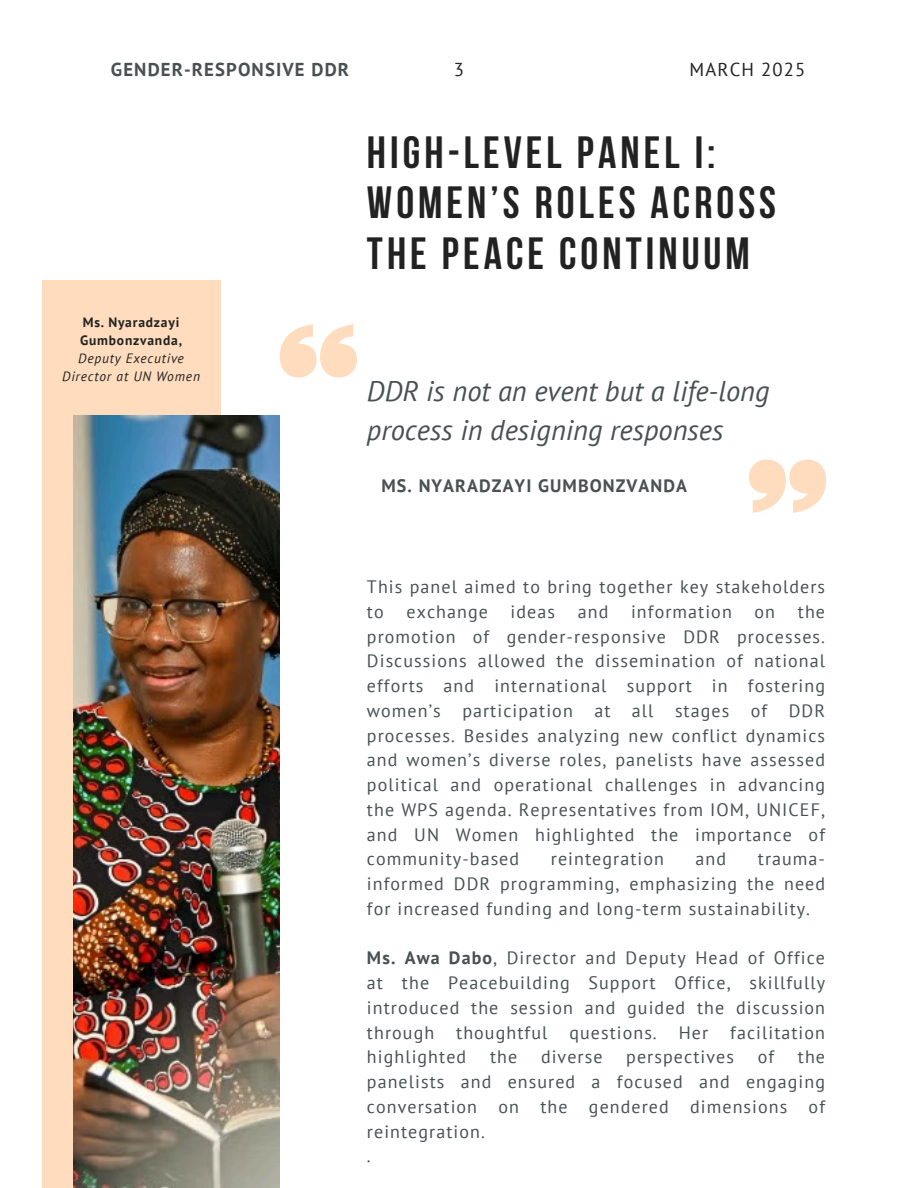
<style>
.page{position:relative;width:918px;height:1188px;background:#fff}
.page>*{position:absolute;margin:0;border:0;box-sizing:border-box;transform-origin:0 0}
.t1{font:700 45px/50.7px "Bebas Neue";letter-spacing:.09em;color:#222}
.t2{font:italic 28.5px/39.3px "PT Sans";color:#495052}
.t3{font:700 18.75px "PT Sans";letter-spacing:.06em;color:#495052}
.t4{font:18.6px "PT Sans";letter-spacing:.06em;color:#222}
.t5{font:18px/24.8px "PT Sans";letter-spacing:.06em;color:#495052;text-align:justify}
.t6{font:700 18px "PT Sans";letter-spacing:.06em;color:#495052}
.t7{font:italic 13.5px/18px "PT Sans";letter-spacing:.06em;color:#222;text-align:center}
.t8{font:700 13.5px/18px "PT Sans";letter-spacing:.06em;color:#222}
.s1{font-weight:700}
</style>
<div class="page">
<svg style="left:280px;top:324px;width:77px;height:53px"></svg>
<svg style="left:749px;top:460px;width:77px;height:53px"></svg>
<div style="left:42px;top:280px;width:178px;height:908px;background:#fedcbd"></div>
<img style="left:73px;top:416px;width:206px;height:772px">
<p class="t3" style="left:111px;top:57px;width:240px">GENDER-RESPONSIVE DDR</p>
<h4 class="t4" style="left:454px;top:57px;width:12px">3</h4>
<h3 class="t4" style="left:690px;top:57px;width:117px">MARCH 2025</h3>
<h1 class="t8" style="left:80px;top:313px;width:103px">Ms. Nyaradzayi<br>Gumbonzvanda,</h1>
<h2 class="t7" style="left:62px;top:349px;width:139px">Deputy Executive<br>Director at UN Women</h2>
<p class="t1" style="left:367px;top:131px;width:411px">HIGH-LEVEL PANEL I:<br>WOMEN’S ROLES ACROSS<br>THE PEACE CONTINUUM</p>
<p class="t2" style="left:367px;top:371px;width:404px">DDR is not an event but a life-long process in designing responses</p>
<p class="t6" style="left:381px;top:474px;width:307px">MS. NYARADZAYI GUMBONZVANDA</p>
<p class="t5" style="left:367px;top:574px;width:460px">This panel aimed to bring together key stakeholders to</p>
<p class="t5" style="left:407px;top:599px;width:83px">exchange</p>
<p class="t5" style="left:511px;top:599px;width:46px">ideas</p>
<p class="t5" style="left:578px;top:599px;width:32px">and</p>
<p class="t5" style="left:631px;top:599px;width:102px">information</p>
<p class="t5" style="left:755px;top:599px;width:22px">on</p>
<p class="t5" style="left:367px;top:599px;width:460px;text-indent:431px">the promotion of gender-responsive DDR processes.<br>Discussions allowed the dissemination of national efforts and international support in fostering women’s participation at all stages of DDR processes. Besides analyzing new conflict dynamics and women’s diverse roles, panelists have assessed political and operational challenges in advancing the WPS agenda. Representatives from IOM, UNICEF, and UN Women highlighted the importance of community-based</p>
<p class="t5" style="left:551px;top:846px;width:115px">reintegration</p>
<p class="t5" style="left:696px;top:846px;width:32px">and</p>
<p class="t5" style="left:367px;top:846px;width:460px;text-indent:391px">trauma&shy;informed DDR programming, emphasizing the need for increased funding and long-term sustainability.</p>
<p class="t5" style="left:367px;top:945px;width:460px"><span class="s1">Ms. Awa Dabo</span>, Director and Deputy Head of Office at the Peacebuilding Support Office, skillfully introduced the session and guided the discussion through thoughtful questions. Her facilitation highlighted</p>
<p class="t5" style="left:490px;top:1044px;width:29px">the</p>
<p class="t5" style="left:541px;top:1044px;width:63px">diverse</p>
<p class="t5" style="left:626px;top:1044px;width:109px">perspectives</p>
<p class="t5" style="left:758px;top:1044px;width:18px">of</p>
<p class="t5" style="left:367px;top:1044px;width:460px;text-align:left;text-indent:431px">the panelists and ensured a focused and engaging conversation on the gendered dimensions of reintegration.<br>.</p>
</div>
